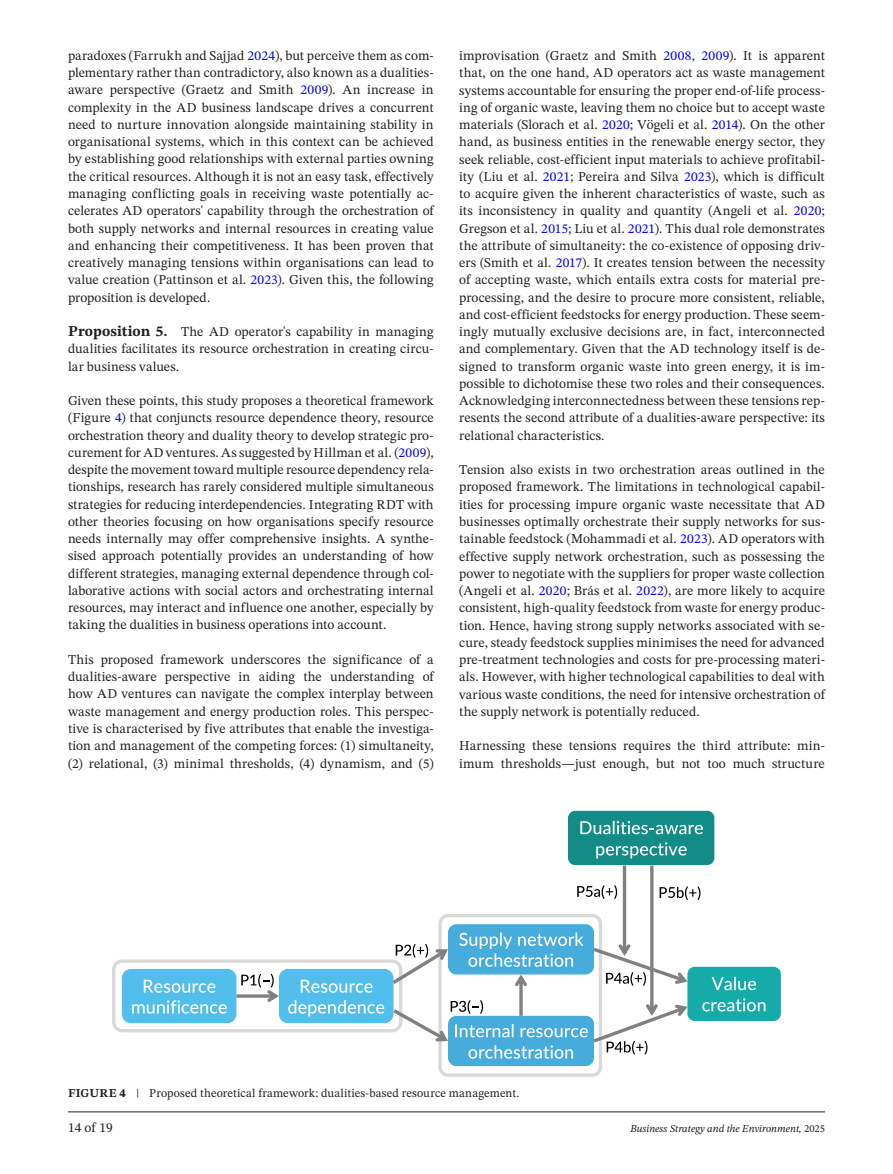
<style>
.page{position:relative;width:893px;height:1174px;background:#fff}
.page>*{position:absolute;margin:0;border:0;box-sizing:border-box;transform-origin:0 0}
.t1{font:13.5px/17.2px "STIX Two Text";letter-spacing:.005em;color:#231f20;text-align:justify}
.t2{font:12px "STIX Two Text";letter-spacing:.01em;color:#231f20}
.t3{font:italic 10.5px "STIX Two Text";color:#231f20}
.s1{color:#00f}
.s2{font-weight:700;font-size:15px}
.s3{font-weight:700}
.s4{font-style:normal}
</style>
<div class="page">
<hr style="left:68px;top:1111px;width:757px;height:1px;background:#231f20">
<div style="left:568px;top:811px;width:146px;height:54px;background:#138c88;border-radius:7px"></div>
<svg style="left:580px;top:821px;width:123px;height:13px"></svg>
<svg style="left:596px;top:842px;width:91px;height:16px"></svg>
<div style="left:687px;top:966px;width:94px;height:55px;background:#15aba8;border-radius:7px"></div>
<svg style="left:112px;top:865px;width:653px;height:211px"></svg>
<p class="t1" style="left:68px;top:47px;width:367px">paradoxes (Farrukh and Sajjad <span class="s1">2024</span>), but perceive them as com&shy;plementary rather than contradictory, also known as a dualities&shy;aware perspective (Graetz and Smith <span class="s1">2009</span>). An increase in complexity in the AD business landscape drives a concurrent need to nurture innovation alongside maintaining stability in organisational systems, which in this context can be achieved by establishing good relationships with external parties owning the critical resources. Although it is not an easy task, effectively managing conflicting goals in receiving waste potentially ac&shy;celerates AD operators' capability through the orchestration of both supply networks and internal resources in creating value and enhancing their competitiveness. It has been proven that creatively managing tensions within organisations can lead to value creation (Pattinson et al. <span class="s1">2023</span>). Given this, the following proposition is developed.</p>
<p class="t1" style="left:68px;top:323px;width:367px"><span class="s2">Proposition 5.</span> The AD operator's capability in managing dualities facilitates its resource orchestration in creating circu&shy;lar business values.</p>
<p class="t1" style="left:68px;top:392px;width:367px">Given these points, this study proposes a theoretical framework (Figure <span class="s1">4</span>) that conjuncts resource dependence theory, resource orchestration theory and duality theory to develop strategic pro&shy;curement for AD ventures. As suggested by Hillman et al. (<span class="s1">2009</span>), despite the movement toward multiple resource dependency rela&shy;tionships, research has rarely considered multiple simultaneous strategies for reducing interdependencies. Integrating RDT with other theories focusing on how organisations specify resource needs internally may offer comprehensive insights. A synthe&shy;sised approach potentially provides an understanding of how different strategies, managing external dependence through col&shy;laborative actions with social actors and orchestrating internal resources, may interact and influence one another, especially by taking the dualities in business operations into account.</p>
<p class="t1" style="left:68px;top:651px;width:367px">This proposed framework underscores the significance of a dualities-aware perspective in aiding the understanding of how AD ventures can navigate the complex interplay between waste management and energy production roles. This perspec&shy;tive is characterised by five attributes that enable the investiga&shy;tion and management of the competing forces: (1) simultaneity, (2) relational, (3) minimal thresholds, (4) dynamism, and (5)</p>
<p class="t1" style="left:459px;top:47px;width:367px">improvisation (Graetz and Smith <span class="s1">2008</span>, <span class="s1">2009</span>). It is apparent that, on the one hand, AD operators act as waste management systems accountable for ensuring the proper end-of-life process&shy;ing of organic waste, leaving them no choice but to accept waste materials (Slorach et al. <span class="s1">2020</span>; Vögeli et al. <span class="s1">2014</span>). On the other hand, as business entities in the renewable energy sector, they seek reliable, cost-efficient input materials to achieve profitabil&shy;ity (Liu et al. <span class="s1">2021</span>; Pereira and Silva <span class="s1">2023</span>), which is difficult to acquire given the inherent characteristics of waste, such as its inconsistency in quality and quantity (Angeli et al. <span class="s1">2020</span>; Gregson et al. <span class="s1">2015</span>; Liu et al. <span class="s1">2021</span>). This dual role demonstrates the attribute of simultaneity: the co-existence of opposing driv&shy;ers (Smith et al. <span class="s1">2017</span>). It creates tension between the necessity of accepting waste, which entails extra costs for material pre&shy;processing, and the desire to procure more consistent, reliable, and cost-efficient feedstocks for energy production. These seem&shy;ingly mutually exclusive decisions are, in fact, interconnected and complementary. Given that the AD technology itself is de&shy;signed to transform organic waste into green energy, it is im&shy;possible to dichotomise these two roles and their consequences.<br>Acknowledging interconnectedness between these tensions rep&shy;resents the second attribute of a dualities-aware perspective: its relational characteristics.</p>
<p class="t1" style="left:459px;top:461px;width:367px">Tension also exists in two orchestration areas outlined in the proposed framework. The limitations in technological capabil&shy;ities for processing impure organic waste necessitate that AD businesses optimally orchestrate their supply networks for sus&shy;tainable feedstock (Mohammadi et al. <span class="s1">2023</span>). AD operators with effective supply network orchestration, such as possessing the power to negotiate with the suppliers for proper waste collection (Angeli et al. <span class="s1">2020</span>; Brás et al. <span class="s1">2022</span>), are more likely to acquire consistent, high-quality feedstock from waste for energy produc&shy;tion. Hence, having strong supply networks associated with se&shy;cure, steady feedstock supplies minimises the need for advanced pre-treatment technologies and costs for pre-processing materi&shy;als. However, with higher technological capabilities to deal with various waste conditions, the need for intensive orchestration of the supply network is potentially reduced.</p>
<p class="t1" style="left:459px;top:737px;width:367px">Harnessing these tensions requires the third attribute: min&shy;imum thresholds—just enough, but not too much structure</p>
<p class="t2" style="left:68px;top:1084px;width:453px"><span class="s3">FIGURE 4</span> | Proposed theoretical framework: dualities-based resource management.</p>
<p class="t1" style="left:68px;top:1119px;width:46px">14 of 19</p>
<p class="t3" style="left:630px;top:1121px;width:196px">Business Strategy and the Environment, <span class="s4">2025</span></p>
</div>
